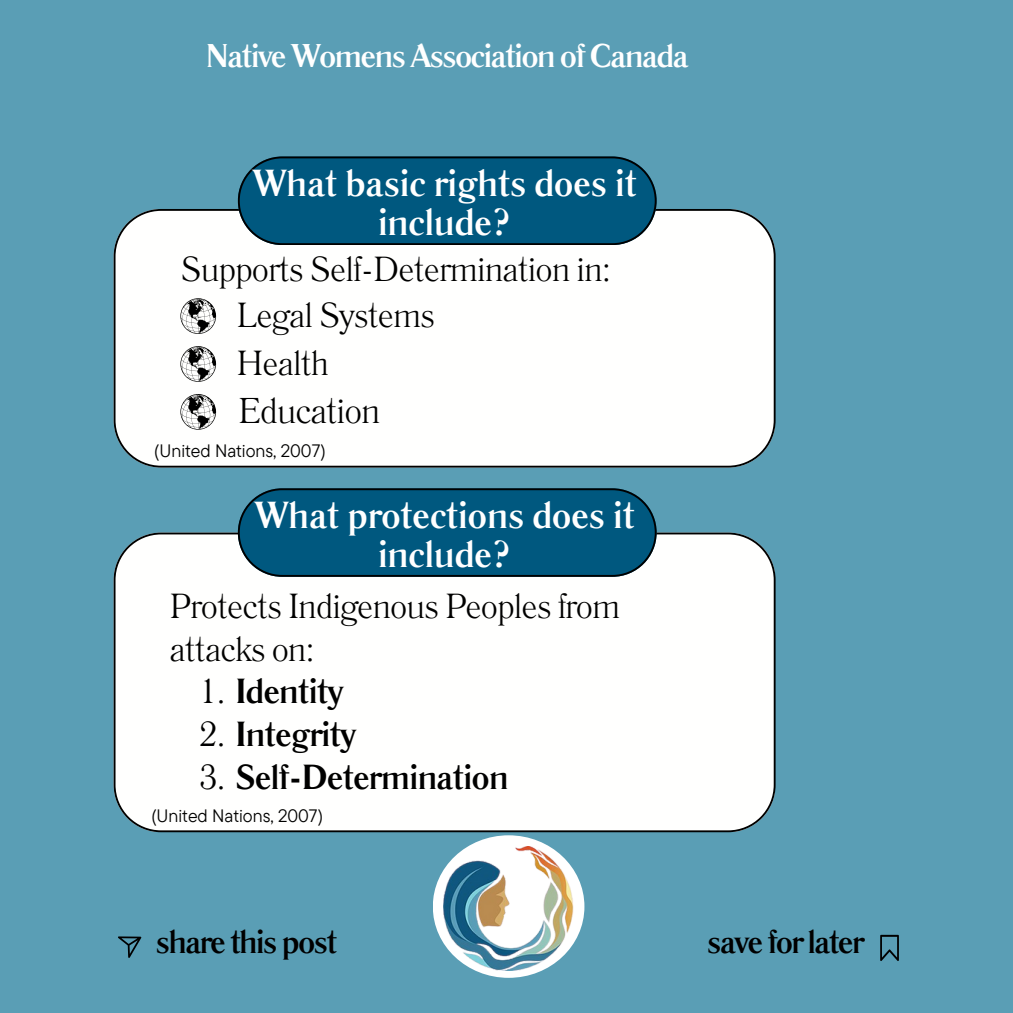
<style>
.page{position:relative;width:1013px;height:1013px;background:#fff}
.page>*{position:absolute;margin:0;border:0;box-sizing:border-box;transform-origin:0 0}
.t1{font:700 37.38px/38.8px "Literaturnaya";letter-spacing:-.015em;color:#fff;text-align:center}
.t2{font:35.62px "Literaturnaya";letter-spacing:-.03em;color:#000}
.t3{font:34.62px/47px "Literaturnaya";letter-spacing:-.03em;color:#000}
.t4{font:700 34.62px "Literaturnaya";letter-spacing:-.03em;color:#000}
.t5{font:700 32.62px "Literaturnaya";letter-spacing:-.055em;color:#fff}
.t6{font:700 32.62px "Literaturnaya";letter-spacing:-.055em;color:#000}
.t7{font:17.88px "TT Commons Pro";color:#000}
.s1{font-weight:400}
</style>
<div class="page">
<div style="left:0;top:0;width:1012px;height:1012px;background:#5a9eb5"></div>
<div style="left:114px;top:209px;width:661px;height:258px;background:#fffffe"></div>
<div style="left:114px;top:532px;width:661px;height:300px;background:#fffffe"></div>
<svg style="left:238px;top:488px;width:418px;height:88px;background:#07597d"></svg>
<svg style="left:880px;top:934px;width:18px;height:27px"></svg>
<svg style="left:118px;top:936px;width:23px;height:21px"></svg>
<svg style="left:238px;top:156px;width:418px;height:89px;background:#07587c"></svg>
<svg style="left:180px;top:298px;width:36px;height:36px"></svg>
<svg style="left:180px;top:346px;width:36px;height:36px"></svg>
<svg style="left:180px;top:394px;width:36px;height:35px"></svg>
<div style="left:433px;top:835px;width:151px;height:142px;background:#fff;border-radius:50%"></div>
<img style="left:444px;top:846px;width:129px;height:124px">
<h2 class="t5" style="left:206px;top:36px;width:484px">Native Womens Association of Canada</h2>
<p class="t1" style="left:252px;top:165px;width:386px">What basic rights does it include?</p>
<p class="t3" style="left:236px;top:246px;width:376px;text-indent:-56px">Supports Self-Determination in:<br>Legal Systems<br>Health</p>
<p class="t2" style="left:238px;top:390px;width:144px">Education</p>
<p class="t7" style="left:154px;top:439px;width:173px">(United Nations, 2007)</p>
<p class="t1" style="left:254px;top:496px;width:382px">What protections does it include?</p>
<p class="t3" style="left:169px;top:585px;width:452px;line-height:42.6px">Protects Indigenous Peoples from attacks on:</p>
<h1 class="t4" style="left:199px;top:671px;width:145px"><span class="s1">1.</span> Identity</h1>
<h2 class="t4" style="left:199px;top:713px;width:158px"><span class="s1">2.</span> Integrity</h2>
<p class="t4" style="left:199px;top:756px;width:311px"><span class="s1">3.</span> Self-Determination</p>
<p class="t7" style="left:151px;top:803px;width:173px">(United Nations, 2007)</p>
<h3 class="t6" style="left:155px;top:922px;width:183px">share this post</h3>
<h1 class="t6" style="left:707px;top:922px;width:159px">save for later</h1>
</div>
